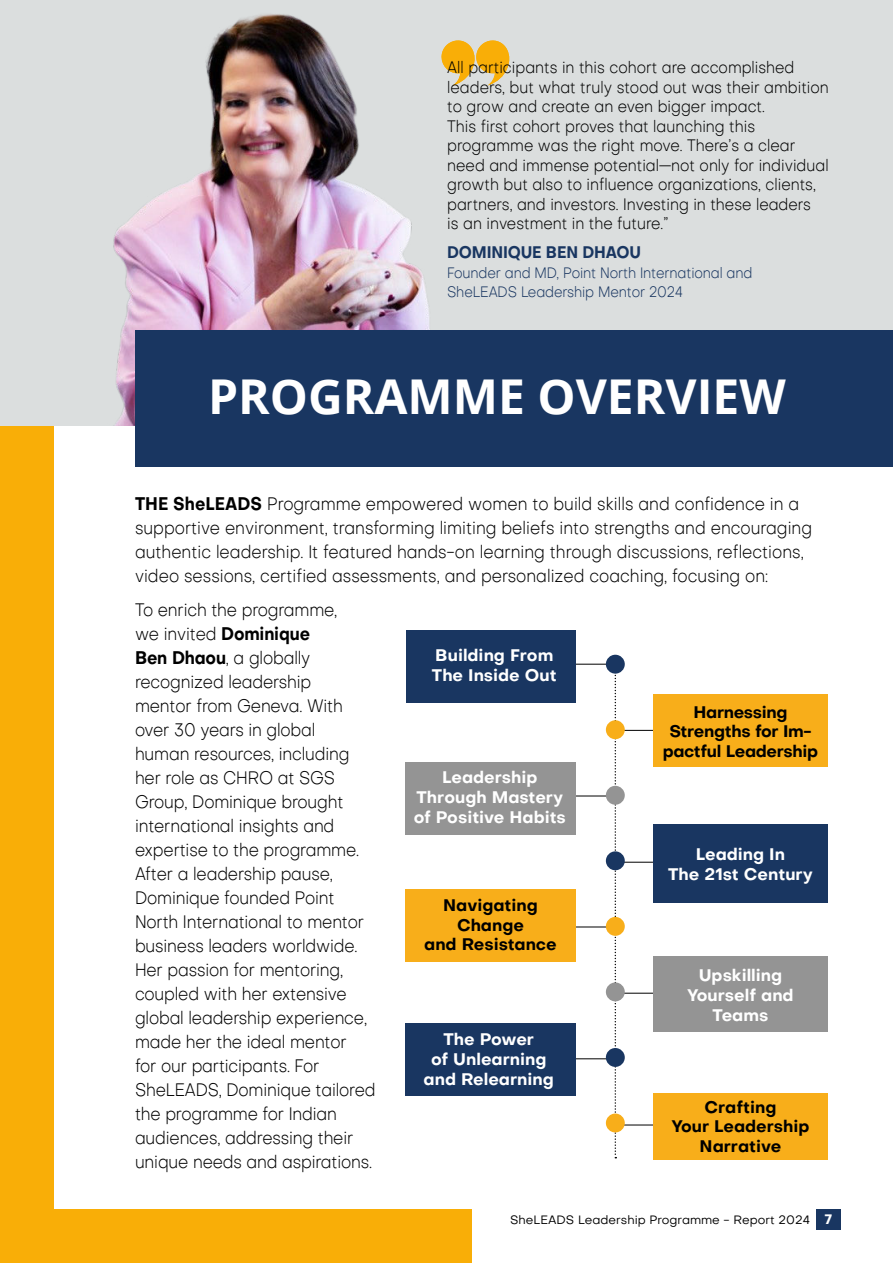
<style>
.page{position:relative;width:893px;height:1263px;background:#fff}
.page>*{position:absolute;margin:0;border:0;box-sizing:border-box;transform-origin:0 0}
.t1{font:700 48px "Open Sans";color:#fff}
.t2{font:300 18px/24px "Objective";letter-spacing:-.01em;color:#000;scale:.9 1}
.t3{font:300 16.5px/19.5px "Objective";color:#000;scale:.9 1}
.t4{font:700 16.5px/19.8px "Objective";color:#fff;text-align:center}
.t5{font:700 16.5px/19.8px "Objective";color:#000;text-align:center}
.t6{font:700 16.5px/19.8px "Objective";letter-spacing:-.02em;color:#000;text-align:center}
.t7{font:700 16.5px "Objective";letter-spacing:-.01em;color:#193661;scale:.9 1}
.t8{font:300 15px/19.5px "Objective";letter-spacing:-.01em;color:#193661;scale:.9 1}
.t9{font:12px "Objective";color:#000}
.s1{font-weight:700}
.s2{font-weight:700;font-size:13.5px;color:#fff}
</style>
<div class="page">
<div style="left:816px;top:1209px;width:25px;height:21px;background:#193661"></div>
<div style="left:0;top:0;width:472px;height:1263px;background:#f9ae07"></div>
<div style="left:54px;top:54px;width:486px;height:1155px;background:#fff"></div>
<div style="left:0;top:0;width:893px;height:425px;background:#dbdede"></div>
<img style="left:113px;top:14px;width:317px;height:411px">
<div style="left:135px;top:330px;width:758px;height:136px;background:#193661"></div>
<svg style="left:441px;top:40px;width:69px;height:46px"></svg>
<svg style="left:615px;top:674px;width:1px;height:484px"></svg>
<hr style="left:480px;top:664px;width:135px;height:1px;background:#000">
<hr style="left:615px;top:730px;width:135px;height:1px;background:#000">
<hr style="left:480px;top:927px;width:135px;height:1px;background:#000">
<hr style="left:615px;top:993px;width:135px;height:1px;background:#000">
<hr style="left:480px;top:796px;width:135px;height:1px;background:#000">
<hr style="left:615px;top:862px;width:135px;height:1px;background:#000">
<hr style="left:480px;top:1058px;width:135px;height:1px;background:#000">
<hr style="left:608px;top:1125px;width:135px;height:1px;background:#000">
<div style="left:606px;top:720px;width:19px;height:19px;background:#f8ae1a;border-radius:50%"></div>
<div style="left:606px;top:851px;width:19px;height:19px;background:#193661;border-radius:50%"></div>
<div style="left:606px;top:917px;width:19px;height:19px;background:#f8ae1a;border-radius:50%"></div>
<div style="left:606px;top:982px;width:19px;height:19px;background:#949494;border-radius:50%"></div>
<div style="left:606px;top:1048px;width:19px;height:19px;background:#193661;border-radius:50%"></div>
<div style="left:606px;top:1113px;width:19px;height:19px;background:#f8ae1a;border-radius:50%"></div>
<div style="left:606px;top:655px;width:19px;height:19px;background:#193661;border-radius:50%"></div>
<div style="left:606px;top:786px;width:19px;height:19px;background:#949494;border-radius:50%"></div>
<div style="left:653px;top:694px;width:174px;height:73px;background:#f8ae1a"></div>
<div style="left:653px;top:1093px;width:175px;height:66px;background:#f8ae1a"></div>
<div style="left:653px;top:825px;width:175px;height:78px;background:#193661"></div>
<div style="left:653px;top:957px;width:175px;height:75px;background:#949494"></div>
<div style="left:406px;top:630px;width:169px;height:72px;background:#193661"></div>
<div style="left:405px;top:1023px;width:171px;height:72px;background:#193661"></div>
<div style="left:405px;top:762px;width:171px;height:72px;background:#949494"></div>
<div style="left:405px;top:889px;width:171px;height:73px;background:#f8ae1a"></div>
<p class="t3" style="left:447px;top:59px;width:425px">All participants in this cohort are accomplished leaders, but what truly stood out was their ambition to grow and create an even bigger impact.<br>This first cohort proves that launching this programme was the right move. There’s a clear need and immense potential—not only for individual growth but also to influence organizations, clients, partners, and investors. Investing in these leaders<br>is an investment in the future.”</p>
<p class="t7" style="left:447px;top:246px;width:217px">DOMINIQUE BEN DHAOU</p>
<p class="t8" style="left:447px;top:264px;width:341px">Founder and MD, Point North International and<br>SheLEADS Leadership Mentor 2024</p>
<h1 class="t1" style="left:208px;top:378px;width:579px">PROGRAMME OVERVIEW</h1>
<p class="t2" style="left:135px;top:494px;width:754px"><span class="s1">THE SheLEADS</span> Programme empowered women to build skills and confidence in a supportive environment, transforming limiting beliefs into strengths and encouraging authentic leadership. It featured hands-on learning through discussions, reflections, video sessions, certified assessments, and personalized coaching, focusing on:</p>
<p class="t2" style="left:135px;top:600px;width:269px">To enrich the programme,<br>we invited <span class="s1">Dominique<br>Ben Dhaou</span>, a globally recognized leadership<br>mentor from Geneva. With over 30 years in global<br>human resources, including her role as CHRO at SGS<br>Group, Dominique brought international insights and expertise to the programme.<br>After a leadership pause,<br>Dominique founded Point<br>North International to mentor business leaders worldwide.<br>Her passion for mentoring, coupled with her extensive global leadership experience, made her the ideal mentor<br>for our participants. For<br>SheLEADS, Dominique tailored the programme for Indian audiences, addressing their unique needs and aspirations.</p>
<p class="t4" style="left:432px;top:647px;width:126px;text-align:left">Building From<br>The Inside Out</p>
<p class="t6" style="left:663px;top:703px;width:157px">Harnessing<br>Strengths for Im&shy;pactful Leadership</p>
<p class="t4" style="left:414px;top:769px;width:154px">Leadership<br>Through Mastery of Positive Habits</p>
<p class="t4" style="left:668px;top:846px;width:146px">Leading In<br>The 21st Century</p>
<p class="t5" style="left:424px;top:897px;width:134px">Navigating<br>Change<br>and Resistance</p>
<p class="t4" style="left:687px;top:967px;width:108px">Upskilling<br>Yourself and<br>Teams</p>
<p class="t4" style="left:424px;top:1031px;width:132px">The Power<br>of Unlearning and Relearning</p>
<p class="t5" style="left:671px;top:1098px;width:140px">Crafting<br>Your Leadership<br>Narrative</p>
<p class="t9" style="left:510px;top:1215px;width:324px">SheLEADS Leadership Programme - Report 2024 <span class="s2">7</span></p>
</div>
